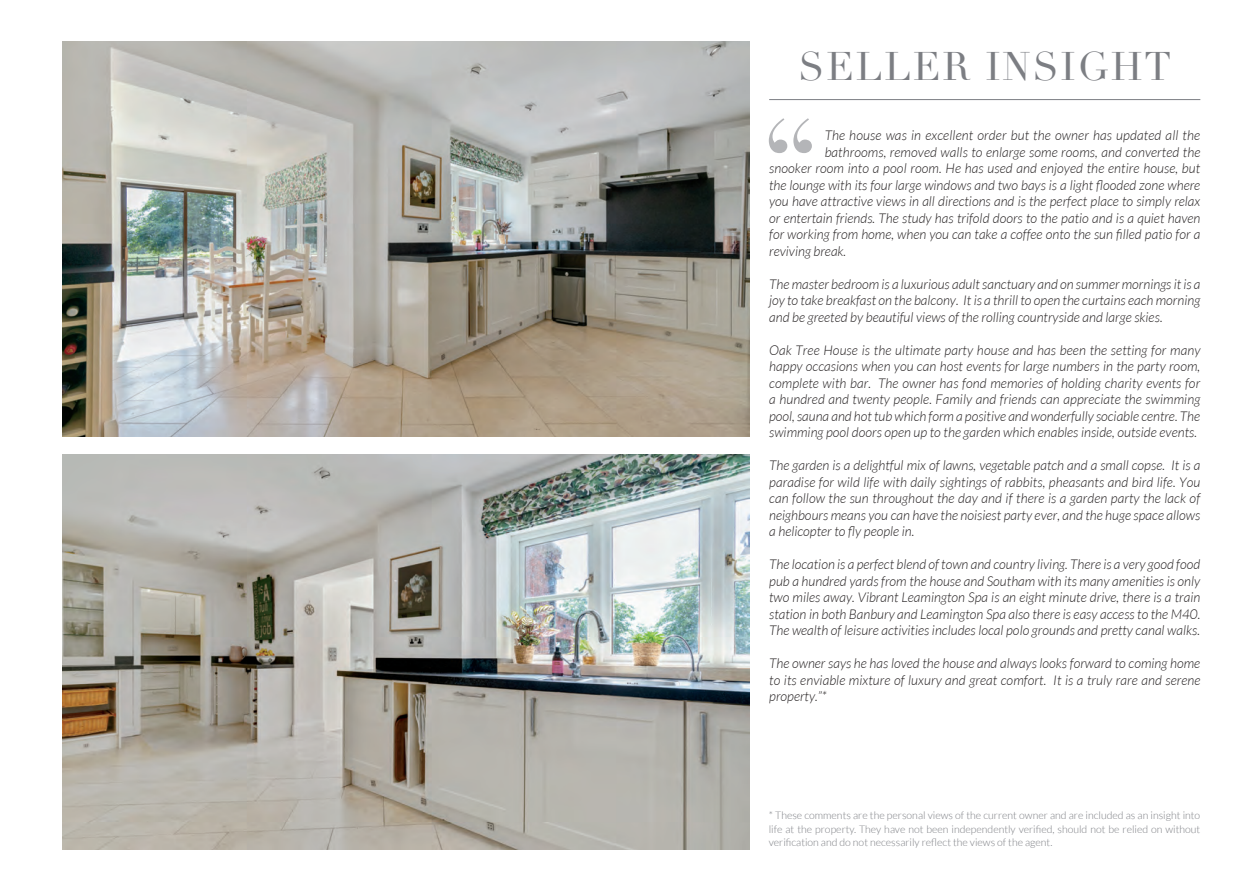
<style>
.page{position:relative;width:1260px;height:892px;background:#fff}
.page>*{position:absolute;margin:0;border:0;box-sizing:border-box;transform-origin:0 0}
.t1{font:39px "Didot";letter-spacing:.05em;color:#7c7e83}
.t2{font:italic 300 13.5px/16.5px "Lato";color:#231f20;text-align:justify}
.t3{font:300 10.5px/13.5px "Lato";color:#7c7e83;text-align:justify}
</style>
<div class="page">
<img style="left:63px;top:41px;width:686px;height:395px">
<img style="left:63px;top:454px;width:686px;height:394px">
<hr style="left:769px;top:99px;width:431px;height:1px;background:#7c7e83">
<svg style="left:768px;top:118px;width:43px;height:35px"></svg>
<h1 class="t1" style="left:798px;top:43px;width:374px">SELLER INSIGHT</h1>
<p class="t2" style="left:824px;top:127px;width:377px">The house was in excellent order but the owner has updated all the</p>
<p class="t2" style="left:824px;top:144px;width:377px">bathrooms, removed walls to enlarge some rooms, and converted the</p>
<p class="t2" style="left:769px;top:160px;width:432px">snooker room into a pool room. He has used and enjoyed the entire house, but</p>
<p class="t2" style="left:769px;top:177px;width:432px">the lounge with its four large windows and two bays is a light flooded zone where</p>
<p class="t2" style="left:769px;top:193px;width:432px">you have attractive views in all directions and is the perfect place to simply relax</p>
<p class="t2" style="left:769px;top:210px;width:432px">or entertain friends. The study has trifold doors to the patio and is a quiet haven</p>
<p class="t2" style="left:769px;top:226px;width:432px">for working from home, when you can take a coffee onto the sun filled patio for a</p>
<p class="t2" style="left:769px;top:243px;width:79px">reviving break.</p>
<p class="t2" style="left:769px;top:276px;width:433px">The master bedroom is a luxurious adult sanctuary and on summer mornings it is a joy to take breakfast on the balcony. It is a thrill to open the curtains each morning and be greeted by beautiful views of the rolling countryside and large skies.</p>
<p class="t2" style="left:769px;top:342px;width:433px">Oak Tree House is the ultimate party house and has been the setting for many happy occasions when you can host events for large numbers in the party room, complete with bar. The owner has fond memories of holding charity events for a hundred and twenty people. Family and friends can appreciate the swimming pool, sauna and hot tub which form a positive and wonderfully sociable centre. The swimming pool doors open up to the garden which enables inside, outside events.</p>
<p class="t2" style="left:769px;top:457px;width:432px">The garden is a delightful mix of lawns, vegetable patch and a small copse. It is a paradise for wild life with daily sightings of rabbits, pheasants and bird life. You can follow the sun throughout the day and if there is a garden party the lack of neighbours means you can have the noisiest party ever, and the huge space allows a helicopter to fly people in.</p>
<p class="t2" style="left:769px;top:556px;width:432px">The location is a perfect blend of town and country living. There is a very good food pub a hundred yards from the house and Southam with its many amenities is only two miles away. Vibrant Leamington Spa is an eight minute drive, there is a train station in both Banbury and Leamington Spa also there is easy access to the M40.<br>The wealth of leisure activities includes local polo grounds and pretty canal walks.</p>
<p class="t2" style="left:769px;top:655px;width:433px">The owner says he has loved the house and always looks forward to coming home to its enviable mixture of luxury and great comfort. It is a truly rare and serene property.”*</p>
<p class="t3" style="left:768px;top:808px;width:433px">* These comments are the personal views of the current owner and are included as an insight into life at the property. They have not been independently verified, should not be relied on without verification and do not necessarily reflect the views of the agent.</p>
</div>
